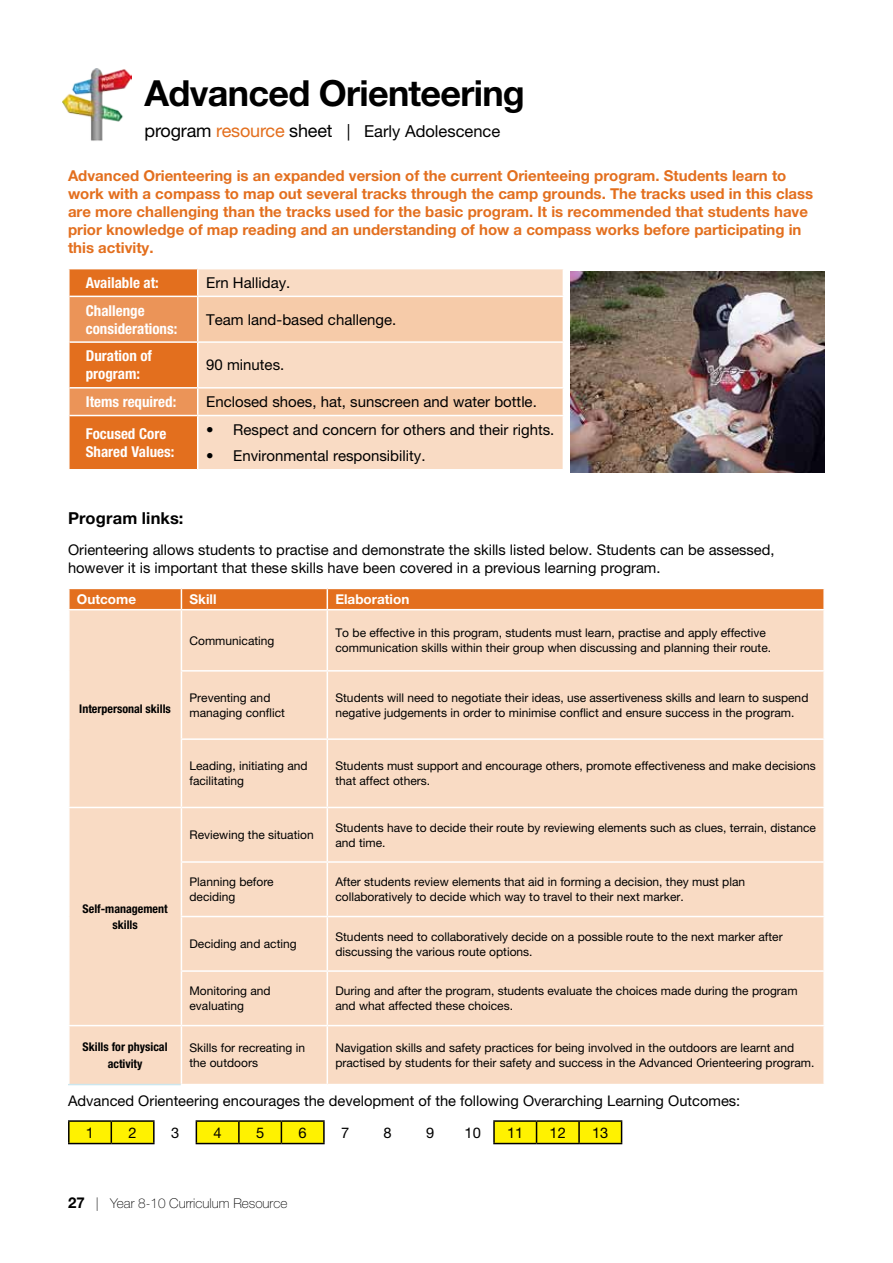
<style>
.page{position:relative;width:893px;height:1263px;background:#fff}
.page>*{position:absolute;margin:0;border:0;box-sizing:border-box;transform-origin:0 0}
.t1{font:700 36px "Helvetica Neue LT Std";letter-spacing:-.02em;color:#000}
.t2{font:16.5px "Helvetica Neue LT Std";color:#000}
.t3{font:700 16.5px "Helvetica Neue LT Std";letter-spacing:.01em;color:#000}
.t4{font:700 15px/18px "Helvetica Neue LT Std";color:#e36f1e}
.t5{font:15px "Helvetica Neue LT Std";color:#000}
.t6{font:700 condensed 15px/18px "Helvetica Neue LT Std";color:#fff}
.t7{font:14.7px/18px "Helvetica Neue LT Std";color:#000}
.t8{font:100 13.5px "Helvetica Neue LT Std";color:#000}
.t9{font:700 13.5px "Helvetica Neue LT Std";color:#fff}
.t10{font:12px/15px "Helvetica Neue LT Std";color:#000}
.t11{font:700 condensed 12px/16.5px "Helvetica Neue LT Std";color:#000;text-align:center}
.s1{font-size:18px}
.s2{font-size:18px;color:#e36f1e}
.s3{font-weight:700;font-size:15px}
</style>
<div class="page">
<img style="left:62px;top:69px;width:69px;height:72px">
<svg style="left:69px;top:269px;width:494px;height:201px;background:#f3c19c"></svg>
<hr style="left:68px;top:415px;width:2px;height:54px;background:#fff">
<hr style="left:197px;top:416px;width:1px;height:53px;background:#fff">
<div style="left:70px;top:610px;width:753px;height:474px;background:#f9dbc4"></div>
<hr style="left:181px;top:861px;width:146px;height:2px;background:#fff">
<hr style="left:327px;top:861px;width:498px;height:2px;background:#fff">
<hr style="left:181px;top:916px;width:146px;height:1px;background:#fff">
<hr style="left:327px;top:916px;width:498px;height:1px;background:#fff">
<hr style="left:181px;top:970px;width:146px;height:2px;background:#fff">
<hr style="left:327px;top:970px;width:498px;height:2px;background:#fff">
<hr style="left:181px;top:1025px;width:146px;height:1px;background:#fff">
<hr style="left:181px;top:1026px;width:1px;height:58px;background:#fff">
<hr style="left:327px;top:1025px;width:498px;height:1px;background:#fff">
<hr style="left:68px;top:1084px;width:113px;height:1px;background:#cce6ee">
<hr style="left:181px;top:610px;width:1px;height:60px;background:#fff">
<hr style="left:327px;top:610px;width:1px;height:60px;background:#fff">
<hr style="left:181px;top:670px;width:146px;height:2px;background:#fff">
<hr style="left:181px;top:672px;width:1px;height:66px;background:#fff">
<hr style="left:327px;top:670px;width:498px;height:2px;background:#fff">
<hr style="left:327px;top:672px;width:1px;height:66px;background:#fff">
<hr style="left:181px;top:738px;width:146px;height:2px;background:#fff">
<hr style="left:181px;top:740px;width:1px;height:67px;background:#fff">
<hr style="left:327px;top:738px;width:498px;height:2px;background:#fff">
<hr style="left:327px;top:740px;width:1px;height:67px;background:#fff">
<hr style="left:68px;top:807px;width:113px;height:1px;background:#fff">
<hr style="left:181px;top:807px;width:146px;height:1px;background:#fff">
<hr style="left:181px;top:808px;width:1px;height:53px;background:#fff">
<hr style="left:327px;top:807px;width:498px;height:1px;background:#fff">
<hr style="left:327px;top:808px;width:1px;height:53px;background:#fff">
<hr style="left:181px;top:863px;width:1px;height:53px;background:#fff">
<hr style="left:327px;top:863px;width:1px;height:53px;background:#fff">
<hr style="left:181px;top:917px;width:1px;height:53px;background:#fff">
<hr style="left:327px;top:917px;width:1px;height:53px;background:#fff">
<hr style="left:181px;top:972px;width:1px;height:53px;background:#fff">
<hr style="left:327px;top:972px;width:1px;height:53px;background:#fff">
<hr style="left:68px;top:1025px;width:113px;height:1px;background:#fff">
<hr style="left:327px;top:1026px;width:1px;height:58px;background:#fff">
<svg style="left:70px;top:588px;width:753px;height:21px;background:#e4782c"></svg>
<hr style="left:68px;top:1120px;width:43px;height:2px;background:#000">
<hr style="left:68px;top:1122px;width:2px;height:21px;background:#000">
<hr style="left:111px;top:1120px;width:44px;height:2px;background:#000">
<hr style="left:239px;top:1120px;width:42px;height:2px;background:#000">
<hr style="left:68px;top:1143px;width:43px;height:1px;background:#000">
<hr style="left:111px;top:1143px;width:44px;height:1px;background:#000">
<hr style="left:239px;top:1143px;width:42px;height:1px;background:#000">
<hr style="left:281px;top:1120px;width:44px;height:2px;background:#000">
<hr style="left:493px;top:1120px;width:43px;height:2px;background:#000">
<hr style="left:281px;top:1143px;width:44px;height:1px;background:#000">
<hr style="left:493px;top:1143px;width:43px;height:1px;background:#000">
<hr style="left:196px;top:1120px;width:43px;height:2px;background:#000">
<hr style="left:196px;top:1143px;width:43px;height:1px;background:#000">
<hr style="left:536px;top:1120px;width:43px;height:2px;background:#000">
<hr style="left:579px;top:1120px;width:43px;height:2px;background:#000">
<svg style="left:69px;top:1121px;width:553px;height:22px"></svg>
<hr style="left:536px;top:1143px;width:43px;height:1px;background:#000">
<hr style="left:579px;top:1143px;width:43px;height:1px;background:#000">
<img style="left:571px;top:271px;width:254px;height:201px">
<h1 class="t1" style="left:145px;top:71px;width:382px">Advanced Orienteering</h1>
<h2 class="t2" style="left:145px;top:121px;width:357px"><span class="s1">program</span> <span class="s2">resource</span> <span class="s1">sheet</span> | Early Adolescence</h2>
<p class="t4" style="left:68px;top:167px;width:747px">Advanced Orienteering is an expanded version of the current Orienteeing program. Students learn to work with a compass to map out several tracks through the camp grounds. The tracks used in this class are more challenging than the tracks used for the basic program. It is recommended that students have prior knowledge of map reading and an understanding of how a compass works before participating in this activity.</p>
<p class="t6" style="left:86px;top:273px;width:75px">Available at:</p>
<p class="t5" style="left:206px;top:274px;width:86px">Ern Halliday.</p>
<p class="t6" style="left:86px;top:301px;width:93px">Challenge considerations:</p>
<p class="t5" style="left:206px;top:310px;width:192px">Team land-based challenge.</p>
<p class="t6" style="left:86px;top:347px;width:68px">Duration of program:</p>
<p class="t5" style="left:206px;top:356px;width:80px">90 minutes.</p>
<p class="t6" style="left:86px;top:392px;width:92px">Items required:</p>
<p class="t5" style="left:206px;top:393px;width:332px">Enclosed shoes, hat, sunscreen and water bottle.</p>
<p class="t6" style="left:86px;top:424px;width:90px">Focused Core<br>Shared Values:</p>
<p class="t5" style="left:206px;top:420px;width:350px">• Respect and concern for others and their rights.</p>
<p class="t5" style="left:206px;top:447px;width:221px">• Environmental responsibility.</p>
<h2 class="t3" style="left:68px;top:508px;width:117px">Program links:</h2>
<p class="t7" style="left:68px;top:541px;width:708px">Orienteering allows students to practise and demonstrate the skills listed below. Students can be assessed, however it is important that these skills have been covered in a previous learning program.</p>
<p class="t9" style="left:77px;top:591px;width:61px">Outcome</p>
<p class="t9" style="left:190px;top:591px;width:28px">Skill</p>
<p class="t9" style="left:335px;top:591px;width:75px">Elaboration</p>
<p class="t11" style="left:79px;top:700px;width:93px">Interpersonal skills</p>
<p class="t11" style="left:83px;top:900px;width:87px">Self-management skills</p>
<p class="t10" style="left:190px;top:633px;width:86px">Communicating</p>
<p class="t10" style="left:335px;top:625px;width:437px">To be effective in this program, students must learn, practise and apply effective communication skills within their group when discussing and planning their route.</p>
<p class="t10" style="left:190px;top:690px;width:97px">Preventing and managing conflict</p>
<p class="t10" style="left:335px;top:690px;width:474px">Students will need to negotiate their ideas, use assertiveness skills and learn to suspend negative judgements in order to minimise conflict and ensure success in the program.</p>
<p class="t10" style="left:190px;top:758px;width:120px">Leading, initiating and facilitating</p>
<p class="t10" style="left:335px;top:758px;width:482px">Students must support and encourage others, promote effectiveness and make decisions that affect others.</p>
<p class="t10" style="left:190px;top:827px;width:126px">Reviewing the situation</p>
<p class="t10" style="left:335px;top:819px;width:482px">Students have to decide their route by reviewing elements such as clues, terrain, distance and time.</p>
<p class="t10" style="left:190px;top:874px;width:86px">Planning before deciding</p>
<p class="t10" style="left:335px;top:874px;width:411px">After students review elements that aid in forming a decision, they must plan collaboratively to decide which way to travel to their next marker.</p>
<p class="t10" style="left:190px;top:936px;width:109px">Deciding and acting</p>
<p class="t10" style="left:335px;top:929px;width:449px">Students need to collaboratively decide on a possible route to the next marker after discussing the various route options.</p>
<p class="t10" style="left:190px;top:983px;width:83px">Monitoring and evaluating</p>
<p class="t10" style="left:335px;top:983px;width:464px">During and after the program, students evaluate the choices made during the program and what affected these choices.</p>
<p class="t11" style="left:83px;top:1038px;width:87px">Skills for physical activity</p>
<p class="t10" style="left:190px;top:1040px;width:117px">Skills for recreating in the outdoors</p>
<p class="t10" style="left:335px;top:1040px;width:480px">Navigation skills and safety practices for being involved in the outdoors are learnt and practised by students for their safety and success in the Advanced Orienteering program.</p>
<p class="t7" style="left:86px;top:1084px;width:656px;line-height:31.8px;text-indent:-18px">Advanced Orienteering encourages the development of the following Overarching Learning Outcomes:<br>1</p>
<p class="t7" style="left:128px;top:1123px;width:10px">2</p>
<p class="t7" style="left:171px;top:1123px;width:10px">3</p>
<p class="t7" style="left:214px;top:1123px;width:10px">4</p>
<p class="t7" style="left:256px;top:1123px;width:10px">5</p>
<p class="t7" style="left:299px;top:1123px;width:10px">6</p>
<p class="t7" style="left:341px;top:1123px;width:10px">7</p>
<p class="t7" style="left:384px;top:1123px;width:10px">8</p>
<p class="t7" style="left:426px;top:1123px;width:10px">9</p>
<p class="t7" style="left:465px;top:1123px;width:18px">10</p>
<p class="t7" style="left:507px;top:1123px;width:18px">11</p>
<p class="t7" style="left:550px;top:1123px;width:18px">12</p>
<p class="t7" style="left:592px;top:1123px;width:18px">13</p>
<p class="t8" style="left:68px;top:1195px;width:221px"><span class="s3">27</span> | Year 8-10 Curriculum Resource</p>
</div>
